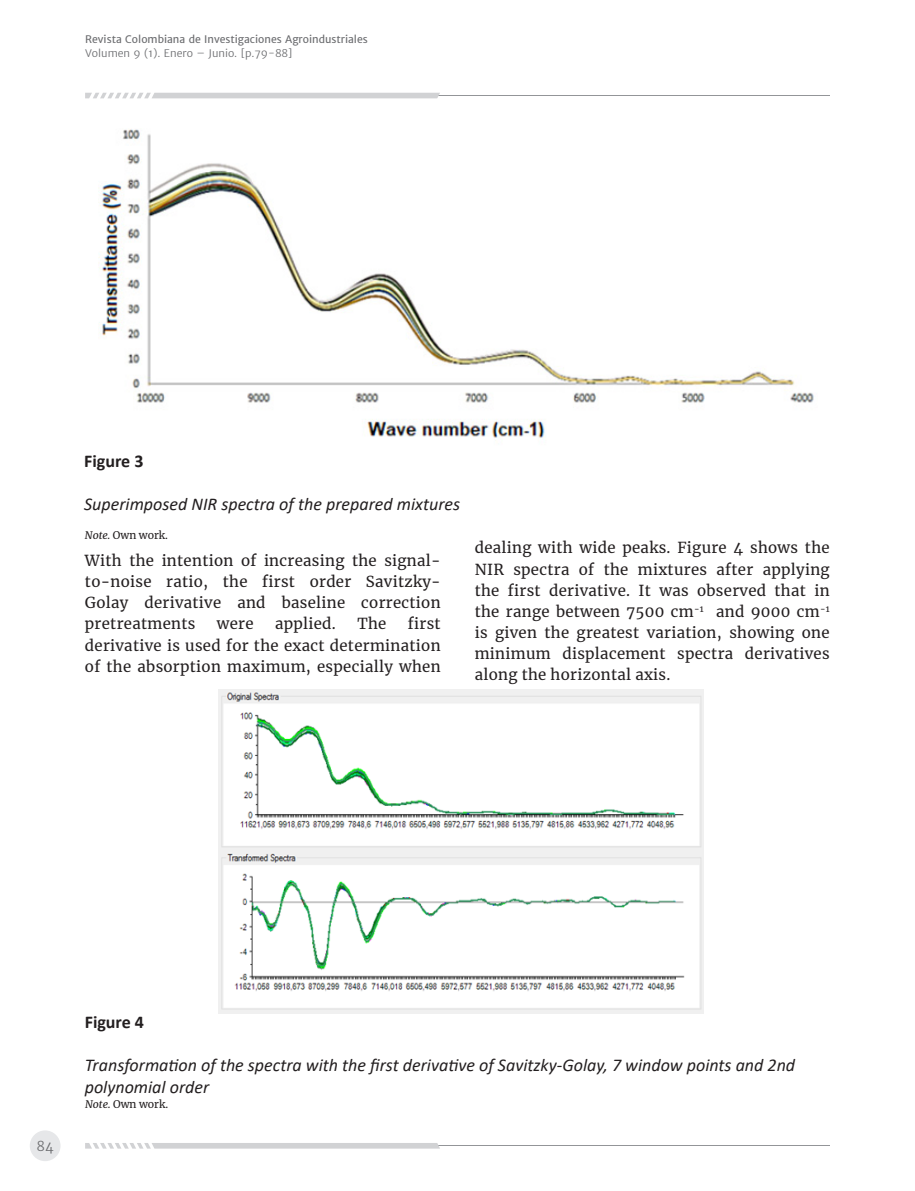
<style>
.page{position:relative;width:915px;height:1191px;background:#fff}
.page>*{position:absolute;margin:0;border:0;box-sizing:border-box;transform-origin:0 0}
.t1{font:italic 18px/21.6px "Calibri";color:#231f20}
.t2{font:700 18px "Calibri";color:#231f20}
.Cuerpo_parrafo___ini{font:15px/21.1px "Merriweather";letter-spacing:.02em;color:#231f20;text-align:justify}
.t3{font:300 13.5px "Merriweather Sans";color:#6c6d70}
.cabezote_izq{font:10.5px "Merriweather Sans";color:#6c6d70}
.cabezote_izq-2{font:300 10.5px "Merriweather Sans";color:#6c6d70}
.figura_y_tablas{font:10.5px "Merriweather";color:#231f20}
.s1{font-style:italic}
</style>
<div class="page">
<div style="left:30px;top:1130px;width:30px;height:31px;background:#e6e7e9;border-radius:50%"></div>
<hr style="left:155px;top:95px;width:674px;height:1px;background:#939598">
<svg style="left:85px;top:93px;width:355px;height:5px;background:#d5d6d7"></svg>
<hr style="left:155px;top:1145px;width:674px;height:1px;background:#939598">
<svg style="left:85px;top:1143px;width:355px;height:5px;background:#d5d6d7"></svg>
<img style="left:219px;top:689px;width:484px;height:324px">
<img style="left:99px;top:129px;width:715px;height:309px">
<p class="cabezote_izq" style="left:85px;top:32px;width:284px">Revista Colombiana de Investigaciones Agroindustriales</p>
<p class="cabezote_izq-2" style="left:85px;top:46px;width:209px">Volumen 9 (1). Enero – Junio. [p.79-88]</p>
<p class="t2" style="left:84px;top:448px;width:61px">Figure 3</p>
<p class="t1" style="left:84px;top:492px;width:377px">Superimposed NIR spectra of the prepared mixtures</p>
<p class="figura_y_tablas" style="left:85px;top:527px;width:84px"><span class="s1">Note.</span> Own work.</p>
<p class="Cuerpo_parrafo___ini" style="left:85px;top:549px;width:357px">With the intention of increasing the signal&shy;to-noise ratio, the first order Savitzky-Golay derivative and baseline correction pretreatments</p>
<p class="Cuerpo_parrafo___ini" style="left:85px;top:613px;width:357px;text-indent:323px">first derivative is used for the exact determination of the absorption maximum, especially when</p>
<p class="Cuerpo_parrafo___ini" style="left:217px;top:613px;width:38px">were</p>
<p class="Cuerpo_parrafo___ini" style="left:275px;top:613px;width:62px">applied.</p>
<p class="Cuerpo_parrafo___ini" style="left:357px;top:613px;width:31px">The</p>
<p class="Cuerpo_parrafo___ini" style="left:474px;top:537px;width:356px">dealing with wide peaks. Figure 4 shows the NIR spectra of the mixtures after applying the first derivative. It was observed that in the range between 7500 cm<sup>-1</sup> and 9000 cm<sup>-1 </sup>is given the greatest variation, showing one minimum displacement spectra derivatives along the horizontal axis.</p>
<p class="t3" style="left:37px;top:1137px;width:19px">84</p>
<p class="t2" style="left:85px;top:1009px;width:61px">Figure 4</p>
<p class="t1" style="left:85px;top:1053px;width:711px">Transformation of the spectra with the first derivative of Savitzky-Golay, 7 window points and 2nd polynomial order</p>
<p class="figura_y_tablas" style="left:85px;top:1096px;width:84px"><span class="s1">Note.</span> Own work.</p>
</div>
